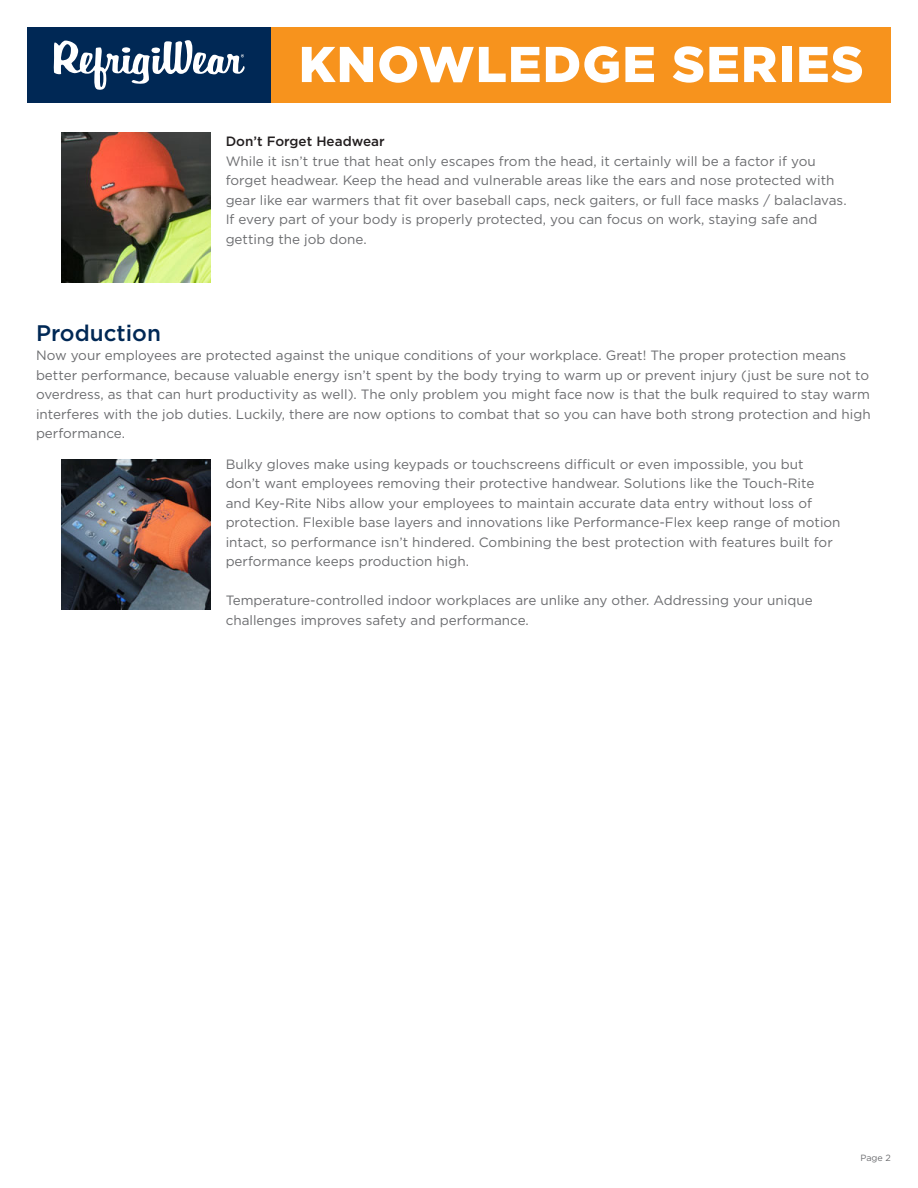
<style>
.page{position:relative;width:918px;height:1188px;background:#fff}
.page>*{position:absolute;margin:0;border:0;box-sizing:border-box;transform-origin:0 0}
.t1{font:900 50.25px "Gotham";letter-spacing:.025em;color:#fff}
.t2{font:500 22.5px "Gotham";color:#002855}
.t3{font:13.5px/19.5px "Gotham";color:#6c6d70}
.t4{font:9px "Gotham";color:#6c6d70}
.s1{font-weight:500;color:#231f20}
</style>
<div class="page">
<div style="left:27px;top:27px;width:244px;height:76px;background:#002855"></div>
<div style="left:271px;top:27px;width:620px;height:76px;background:#f7931d"></div>
<svg style="left:54px;top:40px;width:191px;height:50px"></svg>
<img style="left:61px;top:133px;width:150px;height:149px">
<img style="left:61px;top:460px;width:150px;height:149px">
<p class="t1" style="left:299px;top:30px;width:566px">KNOWLEDGE SERIES</p>
<p class="t3" style="left:226px;top:132px;width:622px"><span class="s1">Don’t Forget Headwear<br></span>While it isn’t true that heat only escapes from the head, it certainly will be a factor if you forget headwear. Keep the head and vulnerable areas like the ears and nose protected with gear like ear warmers that fit over baseball caps, neck gaiters, or full face masks / balaclavas.<br>If every part of your body is properly protected, you can focus on work, staying safe and getting the job done.</p>
<p class="t2" style="left:36px;top:318px;width:126px">Production</p>
<p class="t3" style="left:36px;top:345px;width:836px">Now your employees are protected against the unique conditions of your workplace. Great! The proper protection means better performance, because valuable energy isn’t spent by the body trying to warm up or prevent injury (just be sure not to overdress, as that can hurt productivity as well). The only problem you might face now is that the bulk required to stay warm interferes with the job duties. Luckily, there are now options to combat that so you can have both strong protection and high performance.</p>
<p class="t3" style="left:226px;top:454px;width:616px">Bulky gloves make using keypads or touchscreens difficult or even impossible, you but don’t want employees removing their protective handwear. Solutions like the Touch-Rite and Key-Rite Nibs allow your employees to maintain accurate data entry without loss of protection. Flexible base layers and innovations like Performance-Flex keep range of motion intact, so performance isn’t hindered. Combining the best protection with features built for performance keeps production high.</p>
<p class="t3" style="left:226px;top:590px;width:589px">Temperature-controlled indoor workplaces are unlike any other. Addressing your unique challenges improves safety and performance.</p>
<p class="t4" style="left:860px;top:1152px;width:32px">Page 2</p>
</div>
